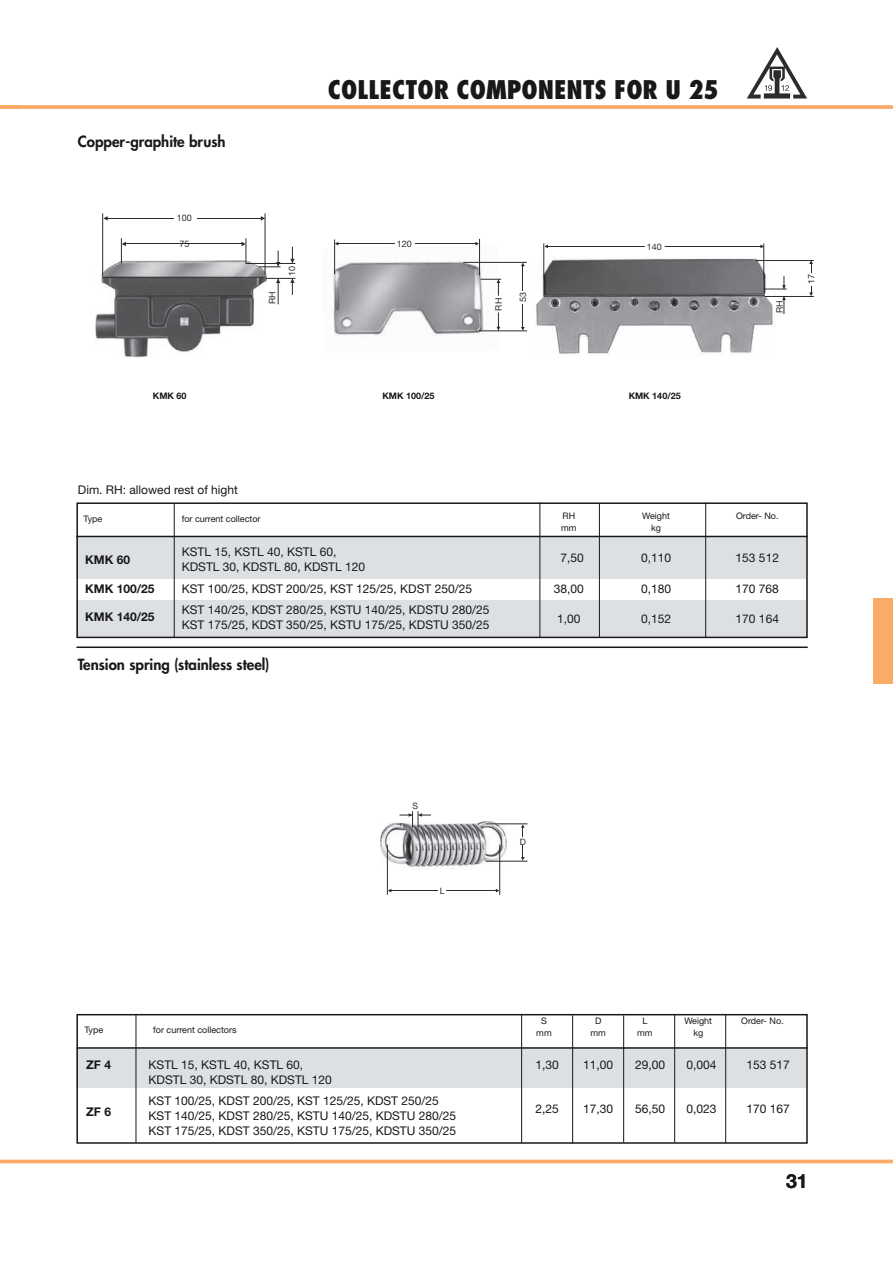
<style>
.page{position:relative;width:893px;height:1263px;background:#fff}
.page>*{position:absolute;margin:0;border:0;box-sizing:border-box;transform-origin:0 0}
.t1{font:800 condensed 25.05px "Futura LT";color:#191719}
.t2{font:700 19.5px "Helvetica Neue LT";color:#191719}
.t3{font:800 15px "Futura LT";color:#191719}
.t4{font:12px/15px "Helvetica Neue LT";color:#191719}
.t5{font:700 12px "Helvetica Neue LT";color:#191719}
.t6{font:9px "Helvetica Neue LT";color:#191719}
.t7{font:9px "Helvetica Neue LT";color:#2f2b2d}
.t8{font:700 9px "Helvetica Neue LT";color:#191719}
.t9{font:8.85px "Helvetica Neue LT";color:#2f2b2d}
</style>
<div class="page">
<svg style="left:19px;top:105px;width:873px;height:4px;background:#faaf70"></svg>
<hr style="left:0;top:105px;width:19px;height:4px;background:#faab67">
<svg style="left:0;top:1159px;width:892px;height:4px;background:#fab87e"></svg>
<div style="left:76px;top:600px;width:731px;height:38px;background:#dde0e2"></div>
<div style="left:76px;top:536px;width:730px;height:43px;background:#dde0e2"></div>
<div style="left:76px;top:1048px;width:731px;height:39px;background:#dde0e2"></div>
<div style="left:76px;top:1014px;width:732px;height:130px;border:2px solid #191719"></div>
<hr style="left:76px;top:536px;width:732px;height:1px;background:#191719">
<hr style="left:174px;top:503px;width:1px;height:134px;background:#191719">
<hr style="left:539px;top:502px;width:1px;height:135px;background:#191719">
<hr style="left:599px;top:503px;width:1px;height:134px;background:#191719">
<hr style="left:705px;top:502px;width:1px;height:135px;background:#191719">
<hr style="left:76px;top:1047px;width:732px;height:2px;background:#191719">
<hr style="left:136px;top:1014px;width:1px;height:128px;background:#191719">
<hr style="left:572px;top:1015px;width:1px;height:128px;background:#191719">
<hr style="left:521px;top:1014px;width:1px;height:129px;background:#191719">
<hr style="left:623px;top:1015px;width:1px;height:127px;background:#191719">
<hr style="left:674px;top:1014px;width:1px;height:128px;background:#191719">
<hr style="left:725px;top:1014px;width:1px;height:129px;background:#191719">
<hr style="left:76px;top:646px;width:732px;height:2px;background:#191719">
<hr style="left:125px;top:244px;width:118px;height:1px;background:#2f2b2d">
<img style="left:95px;top:261px;width:171px;height:96px">
<hr style="left:102px;top:213px;width:1px;height:63px;background:#2f2b2d">
<hr style="left:265px;top:213px;width:1px;height:61px;background:#2f2b2d">
<svg style="left:121px;top:238px;width:5px;height:25px"></svg>
<svg style="left:241px;top:238px;width:6px;height:25px"></svg>
<svg style="left:103px;top:216px;width:5px;height:5px"></svg>
<hr style="left:106px;top:218px;width:156px;height:1px;background:#2f2b2d">
<svg style="left:261px;top:216px;width:4px;height:5px"></svg>
<div style="left:174px;top:216px;width:22px;height:5px;background:#fff"></div>
<svg style="left:178px;top:244px;width:14px;height:1px"></svg>
<hr style="left:246px;top:263px;width:49px;height:1px;background:#2f2b2d">
<hr style="left:265px;top:278px;width:30px;height:1px;background:#2f2b2d">
<svg style="left:290px;top:247px;width:5px;height:16px"></svg>
<svg style="left:290px;top:278px;width:5px;height:17px"></svg>
<svg style="left:276px;top:279px;width:4px;height:25px"></svg>
<svg style="left:258px;top:251px;width:23px;height:17px"></svg>
<img style="left:333px;top:245px;width:166px;height:92px">
<hr style="left:334px;top:239px;width:1px;height:35px;background:#2f2b2d">
<hr style="left:479px;top:239px;width:1px;height:36px;background:#2f2b2d">
<hr style="left:337px;top:243px;width:139px;height:1px;background:#2f2b2d">
<svg style="left:475px;top:242px;width:4px;height:4px"></svg>
<hr style="left:395px;top:242px;width:19px;height:3px;background:#fff">
<hr style="left:463px;top:262px;width:64px;height:1px;background:#2f2b2d">
<hr style="left:479px;top:331px;width:48px;height:1px;background:#2f2b2d">
<hr style="left:498px;top:279px;width:1px;height:51px;background:#2f2b2d">
<svg style="left:480px;top:279px;width:21px;height:4px"></svg>
<svg style="left:497px;top:296px;width:2px;height:16px"></svg>
<svg style="left:521px;top:262px;width:4px;height:4px"></svg>
<hr style="left:523px;top:265px;width:1px;height:63px;background:#2f2b2d">
<svg style="left:521px;top:327px;width:4px;height:4px"></svg>
<img style="left:536px;top:257px;width:238px;height:97px">
<hr style="left:547px;top:246px;width:215px;height:1px;background:#2f2b2d">
<div style="left:645px;top:241px;width:19px;height:12px;background:#fff"></div>
<hr style="left:543px;top:243px;width:1px;height:34px;background:#2f2b2d">
<hr style="left:763px;top:243px;width:1px;height:32px;background:#2f2b2d">
<hr style="left:756px;top:260px;width:58px;height:1px;background:#2f2b2d">
<hr style="left:811px;top:263px;width:1px;height:31px;background:#2f2b2d">
<div style="left:806px;top:273px;width:10px;height:12px;background:#fff"></div>
<svg style="left:764px;top:276px;width:23px;height:38px"></svg>
<svg style="left:522px;top:290px;width:21px;height:27px"></svg>
<hr style="left:765px;top:296px;width:49px;height:1px;background:#2f2b2d">
<img style="left:380px;top:821px;width:127px;height:49px">
<hr style="left:387px;top:844px;width:1px;height:51px;background:#2f2b2d">
<hr style="left:499px;top:844px;width:1px;height:51px;background:#2f2b2d">
<hr style="left:486px;top:823px;width:41px;height:1px;background:#2f2b2d">
<hr style="left:486px;top:861px;width:41px;height:1px;background:#2f2b2d">
<svg style="left:400px;top:811px;width:31px;height:17px"></svg>
<hr style="left:390px;top:890px;width:107px;height:1px;background:#2f2b2d">
<svg style="left:521px;top:824px;width:4px;height:4px"></svg>
<hr style="left:523px;top:827px;width:1px;height:31px;background:#2f2b2d">
<svg style="left:521px;top:857px;width:4px;height:4px"></svg>
<div style="left:519px;top:837px;width:6px;height:8px;background:#fff"></div>
<div style="left:873px;top:598px;width:19px;height:85px;background:#faab67"></div>
<div style="left:76px;top:502px;width:732px;height:136px;border:2px solid #191719"></div>
<svg style="left:747px;top:47px;width:60px;height:52px"></svg>
<p class="t3" style="left:78px;top:132px;width:149px">Copper-graphite brush</p>
<p class="t7" style="left:177px;top:212px;width:17px">100</p>
<p class="t7" style="left:180px;top:238px;width:12px">75</p>
<h1 class="t1" style="left:328px;top:74px;width:392px">COLLECTOR COMPONENTS FOR U 25</h1>
<p class="t7" style="left:267px;top:304px;width:14px;rotate:-90deg">RH</p>
<p class="t7" style="left:287px;top:276px;width:12px;rotate:-90deg">10</p>
<p class="t7" style="left:397px;top:238px;width:16px">120</p>
<p class="t7" style="left:493px;top:311px;width:14px;rotate:-90deg">RH</p>
<p class="t7" style="left:518px;top:302px;width:11px;rotate:-90deg">53</p>
<p class="t7" style="left:647px;top:242px;width:16px">140</p>
<p class="t8" style="left:153px;top:390px;width:35px">KMK 60</p>
<p class="t8" style="left:382px;top:390px;width:54px">KMK 100/25</p>
<p class="t8" style="left:629px;top:390px;width:54px">KMK 140/25</p>
<p class="t7" style="left:774px;top:313px;width:14px;rotate:-90deg">RH</p>
<p class="t7" style="left:806px;top:284px;width:11px;rotate:-90deg">17</p>
<p class="t4" style="left:78px;top:482px;width:161px">Dim. RH: allowed rest of hight</p>
<p class="t6" style="left:84px;top:513px;width:20px">Type</p>
<p class="t6" style="left:182px;top:513px;width:80px">for current collector</p>
<p class="t6" style="left:563px;top:510px;width:14px">RH</p>
<p class="t6" style="left:642px;top:510px;width:29px">Weight</p>
<p class="t6" style="left:736px;top:510px;width:44px">Order- No.</p>
<p class="t6" style="left:561px;top:522px;width:17px">mm</p>
<p class="t6" style="left:651px;top:522px;width:11px">kg</p>
<p class="t5" style="left:85px;top:552px;width:46px">KMK 60</p>
<p class="t4" style="left:182px;top:544px;width:156px">KSTL 15, KSTL 40, KSTL 60,</p>
<p class="t4" style="left:561px;top:550px;width:25px">7,50</p>
<p class="t4" style="left:641px;top:550px;width:32px">0,110</p>
<p class="t4" style="left:736px;top:550px;width:45px">153 512</p>
<p class="t4" style="left:182px;top:559px;width:185px">KDSTL 30, KDSTL 80, KDSTL 120</p>
<p class="t5" style="left:85px;top:581px;width:71px">KMK 100/25</p>
<p class="t4" style="left:182px;top:581px;width:292px">KST 100/25, KDST 200/25, KST 125/25, KDST 250/25</p>
<p class="t4" style="left:554px;top:581px;width:32px">38,00</p>
<p class="t4" style="left:641px;top:581px;width:32px">0,180</p>
<p class="t4" style="left:736px;top:581px;width:45px">170 768</p>
<p class="t5" style="left:85px;top:610px;width:71px">KMK 140/25</p>
<p class="t4" style="left:182px;top:602px;width:309px">KST 140/25, KDST 280/25, KSTU 140/25, KDSTU 280/25</p>
<p class="t4" style="left:557px;top:611px;width:25px">1,00</p>
<p class="t4" style="left:641px;top:611px;width:32px">0,152</p>
<p class="t4" style="left:736px;top:611px;width:45px">170 164</p>
<p class="t4" style="left:182px;top:617px;width:309px">KST 175/25, KDST 350/25, KSTU 175/25, KDSTU 350/25</p>
<p class="t3" style="left:78px;top:654px;width:193px">Tension spring (stainless steel)</p>
<p class="t6" style="left:84px;top:1025px;width:20px">Type</p>
<p class="t6" style="left:153px;top:1025px;width:85px">for current collectors</p>
<p class="t9" style="left:413px;top:801px;width:7px">S</p>
<p class="t9" style="left:440px;top:885px;width:6px">L</p>
<p class="t9" style="left:520px;top:836px;width:8px">D</p>
<p class="t6" style="left:541px;top:1016px;width:7px">S</p>
<p class="t6" style="left:595px;top:1016px;width:8px">D</p>
<p class="t6" style="left:642px;top:1016px;width:7px">L</p>
<p class="t6" style="left:684px;top:1016px;width:29px">Weight</p>
<p class="t6" style="left:741px;top:1016px;width:44px">Order- No.</p>
<p class="t6" style="left:536px;top:1028px;width:17px">mm</p>
<p class="t6" style="left:590px;top:1028px;width:17px">mm</p>
<p class="t6" style="left:637px;top:1028px;width:17px">mm</p>
<p class="t6" style="left:693px;top:1028px;width:11px">kg</p>
<p class="t5" style="left:86px;top:1058px;width:26px">ZF 4</p>
<p class="t4" style="left:149px;top:1057px;width:156px">KSTL 15, KSTL 40, KSTL 60,</p>
<p class="t4" style="left:535px;top:1057px;width:25px">1,30</p>
<p class="t4" style="left:583px;top:1057px;width:32px">11,00</p>
<p class="t4" style="left:635px;top:1057px;width:32px">29,00</p>
<p class="t4" style="left:686px;top:1057px;width:32px">0,004</p>
<p class="t4" style="left:746px;top:1057px;width:45px">153 517</p>
<p class="t4" style="left:149px;top:1072px;width:185px">KDSTL 30, KDSTL 80, KDSTL 120</p>
<p class="t5" style="left:86px;top:1104px;width:26px">ZF 6</p>
<p class="t4" style="left:149px;top:1093px;width:292px">KST 100/25, KDST 200/25, KST 125/25, KDST 250/25</p>
<p class="t4" style="left:535px;top:1101px;width:25px">2,25</p>
<p class="t4" style="left:583px;top:1101px;width:32px">17,30</p>
<p class="t4" style="left:635px;top:1101px;width:32px">56,50</p>
<p class="t4" style="left:686px;top:1101px;width:32px">0,023</p>
<p class="t4" style="left:746px;top:1101px;width:45px">170 167</p>
<p class="t4" style="left:149px;top:1108px;width:309px">KST 140/25, KDST 280/25, KSTU 140/25, KDSTU 280/25<br>KST 175/25, KDST 350/25, KSTU 175/25, KDSTU 350/25</p>
<h2 class="t2" style="left:786px;top:1169px;width:23px">31</h2>
</div>
